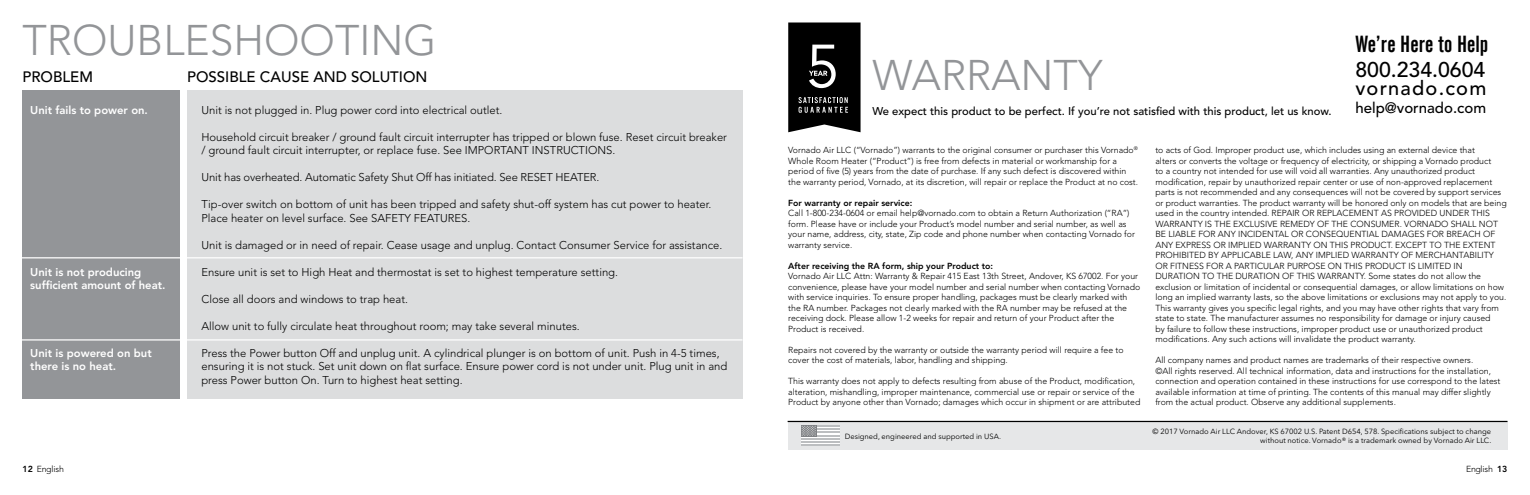
<style>
.page{position:relative;width:1530px;height:495px;background:#fff}
.page>*{position:absolute;margin:0;border:0;box-sizing:border-box;transform-origin:0 0}
.t1{font:300 42.5px "Avenir";color:#939598}
.t2{font:23.12px "Alternate Gothic No 2 BT";color:#000}
.t3{font:500 21.25px "Avenir";color:#000}
.t4{font:500 20px "Avenir";letter-spacing:.06em;color:#000}
.t5{font:500 15px "Avenir";color:#000}
.t6{font:300 11.25px/13.5px "Avenir";color:#000}
.t7{font:800 11.25px/13.5px "Avenir";color:#fff}
.t8{font:500 11.25px "Avenir";color:#000}
.t9{font:300 8.75px/10.5px "Avenir";color:#000}
.t10{font:800 8.75px "Avenir";color:#000}
.t11{font:300 8.75px "Avenir";letter-spacing:-.02em;color:#000}
.t12{font:7.5px/9px "Avenir Next Rounded Std";color:#000;text-align:right}
.s1{font-weight:800}
</style>
<div class="page">
<div style="left:187px;top:90px;width:555px;height:309px;background:#dcddde"></div>
<div style="left:22px;top:90px;width:158px;height:309px;background:#939598"></div>
<hr style="left:17px;top:257px;width:725px;height:1px;background:#fff">
<hr style="left:17px;top:339px;width:725px;height:2px;background:#fff">
<div style="left:788px;top:421px;width:720px;height:29px;background:#e6e7e8"></div>
<svg style="left:788px;top:23px;width:73px;height:109px;background:#1f1f1f"></svg>
<svg style="left:801px;top:427px;width:39px;height:17px"></svg>
<hr style="left:801px;top:438px;width:39px;height:1px;background:#bcbec0">
<hr style="left:801px;top:444px;width:39px;height:2px;background:#bcbec0">
<hr style="left:801px;top:441px;width:39px;height:2px;background:#bcbec0">
<hr style="left:801px;top:435px;width:39px;height:1px;background:#bcbec0">
<hr style="left:801px;top:428px;width:39px;height:2px;background:#bcbec0">
<hr style="left:801px;top:425px;width:39px;height:2px;background:#bcbec0">
<hr style="left:801px;top:432px;width:39px;height:1px;background:#bcbec0">
<div style="left:801px;top:425px;width:16px;height:11px;background:#808285"></div>
<svg style="left:802px;top:426px;width:14px;height:10px"></svg>
<hr style="left:788px;top:421px;width:720px;height:1px;background:#000">
<h1 class="t1" style="left:22px;top:16px;width:416px">TROUBLESHOOTING</h1>
<h3 class="t5" style="left:22px;top:68px;width:72px">PROBLEM</h3>
<h3 class="t5" style="left:187px;top:68px;width:242px">POSSIBLE CAUSE AND SOLUTION</h3>
<p class="t6" style="left:201px;top:103px;width:303px">Unit is not plugged in. Plug power cord into electrical outlet.</p>
<p class="t6" style="left:201px;top:130px;width:527px">Household circuit breaker / ground fault circuit interrupter has tripped or blown fuse. Reset circuit breaker / ground fault circuit interrupter, or replace fuse. See IMPORTANT INSTRUCTIONS.</p>
<p class="t6" style="left:201px;top:171px;width:399px">Unit has overheated. Automatic Safety Shut Off has initiated. See RESET HEATER.</p>
<p class="t6" style="left:201px;top:198px;width:511px">Tip-over switch on bottom of unit has been tripped and safety shut-off system has cut power to heater.<br>Place heater on level surface. See SAFETY FEATURES.</p>
<p class="t6" style="left:201px;top:238px;width:522px">Unit is damaged or in need of repair. Cease usage and unplug. Contact Consumer Service for assistance.</p>
<p class="t6" style="left:201px;top:265px;width:418px">Ensure unit is set to High Heat and thermostat is set to highest temperature setting.</p>
<p class="t6" style="left:201px;top:292px;width:208px">Close all doors and windows to trap heat.</p>
<p class="t6" style="left:201px;top:319px;width:380px">Allow unit to fully circulate heat throughout room; may take several minutes.</p>
<p class="t6" style="left:201px;top:346px;width:527px">Press the Power button Off and unplug unit. A cylindrical plunger is on bottom of unit. Push in 4-5 times, ensuring it is not stuck. Set unit down on flat surface. Ensure power cord is not under unit. Plug unit in and press Power button On. Turn to highest heat setting.</p>
<p class="t7" style="left:30px;top:103px;width:119px">Unit fails to power on.</p>
<p class="t7" style="left:30px;top:265px;width:137px">Unit is not producing sufficient amount of heat.</p>
<p class="t7" style="left:30px;top:346px;width:123px">Unit is powered on but there is no heat.</p>
<h1 class="t1" style="left:873px;top:50px;width:231px">WARRANTY</h1>
<p class="t8" style="left:873px;top:104px;width:460px">We expect this product to be perfect. If you’re not satisfied with this product, let us know.</p>
<h2 class="t2" style="left:1355px;top:31px;width:134px">We’re Here to Help</h2>
<h3 class="t3" style="left:1355px;top:58px;width:131px">800.234.0604</h3>
<h3 class="t4" style="left:1355px;top:76px;width:132px">vornado.com</h3>
<h3 class="t5" style="left:1355px;top:99px;width:132px">help@vornado.com</h3>
<p class="t9" style="left:788px;top:145px;width:351px">Vornado Air LLC (“Vornado”) warrants to the original consumer or purchaser this Vornado<sup>® </sup>Whole Room Heater (“Product”) is free from defects in material or workmanship for a period of five (5) years from the date of purchase. If any such defect is discovered within the warranty period, Vornado, at its discretion, will repair or replace the Product at no cost.</p>
<p class="t10" style="left:788px;top:198px;width:126px">For warranty or repair service:</p>
<p class="t9" style="left:788px;top:208px;width:348px">Call 1-800-234-0604 or email help@vornado.com to obtain a Return Authorization (“RA”) form. Please have or include your Product’s model number and serial number, as well as your name, address, city, state, Zip code and phone number when contacting Vornado for warranty service.</p>
<p class="t10" style="left:788px;top:261px;width:206px">After receiving the RA form, ship your Product to:</p>
<p class="t9" style="left:788px;top:271px;width:354px">Vornado Air LLC Attn: Warranty &amp; Repair 415 East 13th Street, Andover, KS 67002. For your convenience, please have your model number and serial number when contacting Vornado with service inquiries. To ensure proper handling, packages must be clearly marked with the RA number. Packages not clearly marked with the RA number may be refused at the receiving dock. Please allow 1-2 weeks for repair and return of your Product after the Product is received.</p>
<p class="t9" style="left:788px;top:345px;width:337px">Repairs not covered by the warranty or outside the warranty period will require a fee to cover the cost of materials, labor, handling and shipping.</p>
<p class="t9" style="left:788px;top:376px;width:354px">This warranty does not apply to defects resulting from abuse of the Product, modification, alteration, mishandling, improper maintenance, commercial use or repair or service of the<br>Product by anyone other than Vornado; damages which occur in shipment or are attributed</p>
<p class="t12" style="left:845px;top:431px;width:158px">Designed, engineered and supported in USA.</p>
<p class="t9" style="left:1155px;top:145px;width:353px">to acts of God. Improper product use, which includes using an external device that<br>alters or converts the voltage or frequency of electricity, or shipping a Vornado product<br>to a country not intended for use will void all warranties. Any unauthorized product modification, repair by unauthorized repair center or use of non-approved replacement parts is not recommended and any consequences will not be covered by support services or product warranties. The product warranty will be honored only on models that are being used in the country intended. REPAIR OR REPLACEMENT AS PROVIDED UNDER THIS WARRANTY IS THE EXCLUSIVE REMEDY OF THE CONSUMER. VORNADO SHALL NOT BE LIABLE FOR ANY INCIDENTAL OR CONSEQUENTIAL DAMAGES FOR BREACH OF ANY EXPRESS OR IMPLIED WARRANTY ON THIS PRODUCT. EXCEPT TO THE EXTENT PROHIBITED BY APPLICABLE LAW, ANY IMPLIED WARRANTY OF MERCHANTABILITY OR FITNESS FOR A PARTICULAR PURPOSE ON THIS PRODUCT IS LIMITED IN DURATION TO THE DURATION OF THIS WARRANTY. Some states do not allow the exclusion or limitation of incidental or consequential damages, or allow limitations on how long an implied warranty lasts, so the above limitations or exclusions may not apply to you.<br>This warranty gives you specific legal rights, and you may have other rights that vary from state to state. The manufacturer assumes no responsibility for damage or injury caused<br>by failure to follow these instructions, improper product use or unauthorized product modifications. Any such actions will invalidate the product warranty.</p>
<p class="t9" style="left:1155px;top:355px;width:347px">All company names and product names are trademarks of their respective owners.<br>©All rights reserved. All technical information, data and instructions for the installation, connection and operation contained in these instructions for use correspond to the latest available information at time of printing. The contents of this manual may differ slightly from the actual product. Observe any additional supplements.</p>
<p class="t12" style="left:1152px;top:427px;width:340px">© 2017 Vornado Air LLC Andover, KS 67002 U.S. Patent D654, 578. Specifications subject to change without notice. Vornado® is a trademark owned by Vornado Air LLC.</p>
<p class="t11" style="left:22px;top:464px;width:43px"><span class="s1">12</span> English</p>
<p class="t11" style="left:1466px;top:464px;width:43px">English <span class="s1">13</span></p>
</div>
